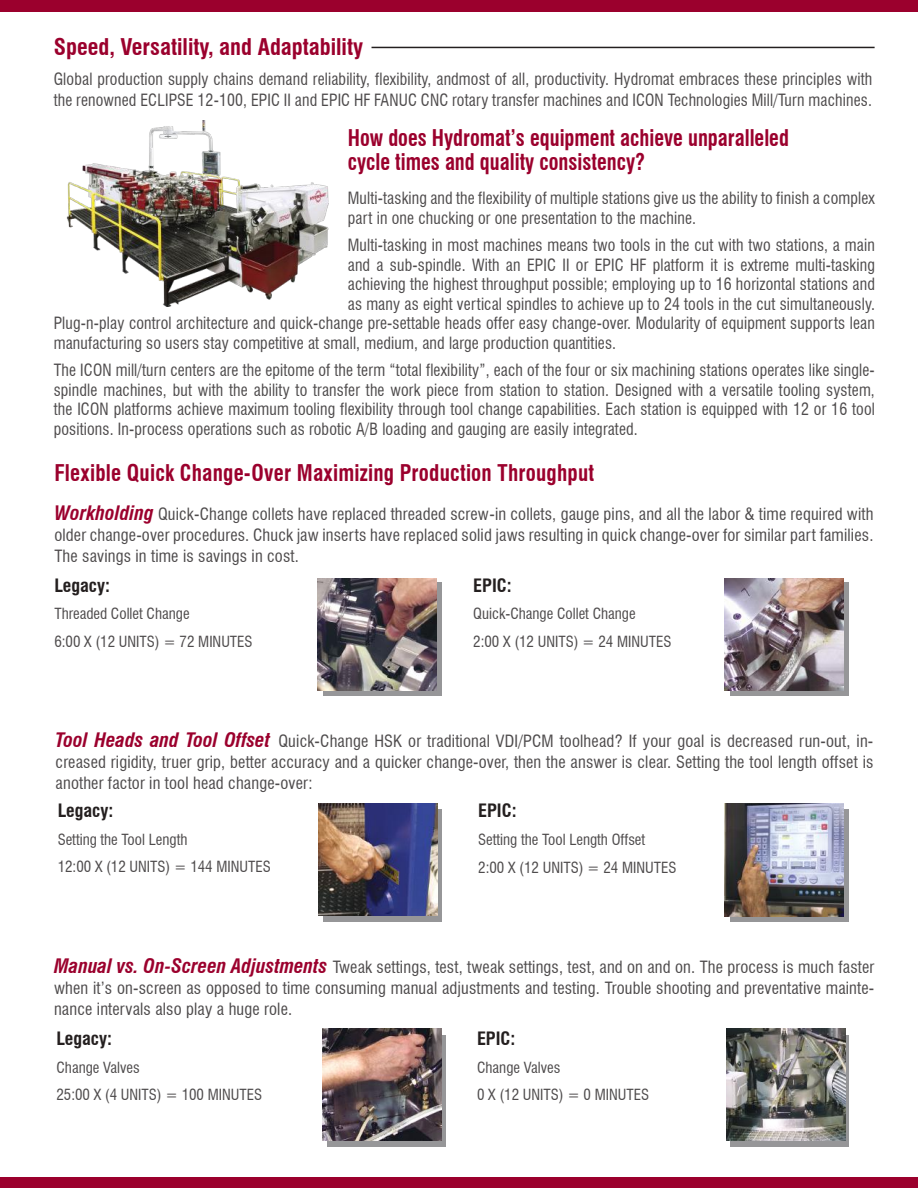
<style>
.page{position:relative;width:918px;height:1188px;background:#fff}
.page>*{position:absolute;margin:0;border:0;box-sizing:border-box;transform-origin:0 0}
.t1{font:700 condensed 22.5px/24px "Swiss 721 BT";color:#9b002d;scale:.91 1}
.t2{font:700 condensed 22.5px "Swiss 721 BT";color:#9b002d;scale:.94 1}
.t3{font:700 condensed 22.5px "Swiss 721 BT";color:#9b002d}
.t4{font:700 condensed 18px "Swiss 721 BT";color:#241f1f}
.t5{font:condensed 16.5px/19.5px "Swiss 721 BT";letter-spacing:.01em;color:#4e4b4c;scale:.96 1}
.t6{font:condensed 16.5px/21px "Swiss 721 BT";letter-spacing:.01em;color:#4e4b4c;text-align:justify}
.t7{font:condensed 15px/27.6px "Swiss 721 BT";color:#4e4b4c}
.s1{font-weight:700;font-style:italic;font-size:19.5px;color:#9b002d}
</style>
<div class="page">
<div style="left:327px;top:1035px;width:119px;height:111px;background:#969698"></div>
<div style="left:730px;top:1035px;width:119px;height:111px;background:#969698"></div>
<div style="left:730px;top:809px;width:119px;height:113px;background:#969698"></div>
<div style="left:323px;top:809px;width:119px;height:113px;background:#969698"></div>
<div style="left:730px;top:582px;width:119px;height:114px;background:#969698"></div>
<div style="left:323px;top:582px;width:119px;height:114px;background:#969698"></div>
<div style="left:0;top:0;width:918px;height:12px;background:#9b002d"></div>
<img style="left:318px;top:578px;width:119px;height:113px">
<img style="left:725px;top:578px;width:119px;height:113px">
<img style="left:319px;top:803px;width:119px;height:113px">
<img style="left:725px;top:804px;width:119px;height:112px">
<img style="left:323px;top:1028px;width:119px;height:113px">
<img style="left:726px;top:1028px;width:119px;height:113px">
<hr style="left:372px;top:47px;width:503px;height:1px;background:#241f1f">
<img style="left:66px;top:120px;width:263px;height:187px">
<div style="left:0;top:1177px;width:918px;height:11px;background:#9b002d"></div>
<h1 class="t3" style="left:54px;top:33px;width:311px">Speed, Versatility, and Adaptability</h1>
<p class="t5" style="left:54px;top:69px;width:854px;line-height:21px">Global production supply chains demand reliability, flexibility, andmost of all, productivity. Hydromat embraces these principles with the renowned ECLIPSE 12-100, EPIC II and EPIC HF FANUC CNC rotary transfer machines and ICON Technologies Mill/Turn machines.</p>
<h1 class="t1" style="left:348px;top:126px;width:486px">How does Hydromat’s equipment achieve unparalleled cycle times and quality consistency?</h1>
<p class="t5" style="left:348px;top:188px;width:551px">Multi-tasking and the flexibility of multiple stations give us the ability to finish a complex part in one chucking or one presentation to the machine.</p>
<p class="t5" style="left:348px;top:236px;width:551px">Multi-tasking in most machines means two tools in the cut with two stations, a main</p>
<p class="t5" style="left:348px;top:255px;width:551px">and a sub-spindle. With an EPIC II or EPIC HF platform it is extreme multi-tasking</p>
<p class="t5" style="left:348px;top:275px;width:551px">achieving the highest throughput possible; employing up to 16 horizontal stations and</p>
<p class="t5" style="left:348px;top:294px;width:551px">as many as eight vertical spindles to achieve up to 24 tools in the cut simultaneously.</p>
<p class="t5" style="left:54px;top:314px;width:857px">Plug-n-play control architecture and quick-change pre-settable heads offer easy change-over. Modularity of equipment supports lean</p>
<p class="t5" style="left:54px;top:333px;width:587px">manufacturing so users stay competitive at small, medium, and large production quantities.</p>
<p class="t5" style="left:54px;top:361px;width:857px;text-align:justify">The ICON mill/turn centers are the epitome of the term “total flexibility”, each of the four or six machining stations operates like single&shy;spindle machines, but with the ability to transfer the work piece from station to station. Designed with a versatile tooling system, the ICON platforms achieve maximum tooling flexibility through tool change capabilities. Each station is equipped with 12 or 16 tool positions. In-process operations such as robotic A/B loading and gauging are easily integrated.</p>
<h1 class="t2" style="left:54px;top:459px;width:576px">Flexible Quick Change-Over Maximizing Production Throughput</h1>
<p class="t6" style="left:54px;top:504px;width:821px"><span class="s1">Workholding</span> Quick-Change collets have replaced threaded screw-in collets, gauge pins, and all the labor &amp; time required with older change-over procedures. Chuck jaw inserts have replaced solid jaws resulting in quick change-over for similar part families.<br>The savings in time is savings in cost.</p>
<p class="t4" style="left:54px;top:574px;width:57px">Legacy:</p>
<p class="t7" style="left:54px;top:600px;width:200px">Threaded Collet Change<br>6:00 X (12 UNITS) = 72 MINUTES</p>
<p class="t4" style="left:473px;top:574px;width:40px">EPIC:</p>
<p class="t7" style="left:473px;top:600px;width:200px">Quick-Change Collet Change<br>2:00 X (12 UNITS) = 24 MINUTES</p>
<p class="t6" style="left:56px;top:730px;width:819px"><span class="s1">Tool Heads and Tool Offset</span> Quick-Change HSK or traditional VDI/PCM toolhead? If your goal is decreased run-out, in&shy;creased rigidity, truer grip, better accuracy and a quicker change-over, then the answer is clear. Setting the tool length offset is another factor in tool head change-over:</p>
<p class="t4" style="left:58px;top:800px;width:57px">Legacy:</p>
<p class="t7" style="left:58px;top:825px;width:215px">Setting the Tool Length<br>12:00 X (12 UNITS) = 144 MINUTES</p>
<p class="t4" style="left:478px;top:800px;width:40px">EPIC:</p>
<p class="t7" style="left:478px;top:826px;width:200px">Setting the Tool Length Offset<br>2:00 X (12 UNITS) = 24 MINUTES</p>
<p class="t6" style="left:54px;top:957px;width:822px"><span class="s1">Manual vs. On-Screen Adjustments</span> Tweak settings, test, tweak settings, test, and on and on. The process is much faster when it’s on-screen as opposed to time consuming manual adjustments and testing. Trouble shooting and preventative mainte&shy;nance intervals also play a huge role.</p>
<p class="t4" style="left:56px;top:1028px;width:57px">Legacy:</p>
<p class="t7" style="left:56px;top:1054px;width:207px">Change Valves<br>25:00 X (4 UNITS) = 100 MINUTES</p>
<p class="t4" style="left:477px;top:1028px;width:40px">EPIC:</p>
<p class="t7" style="left:477px;top:1054px;width:174px">Change Valves<br>0 X (12 UNITS) = 0 MINUTES</p>
</div>
